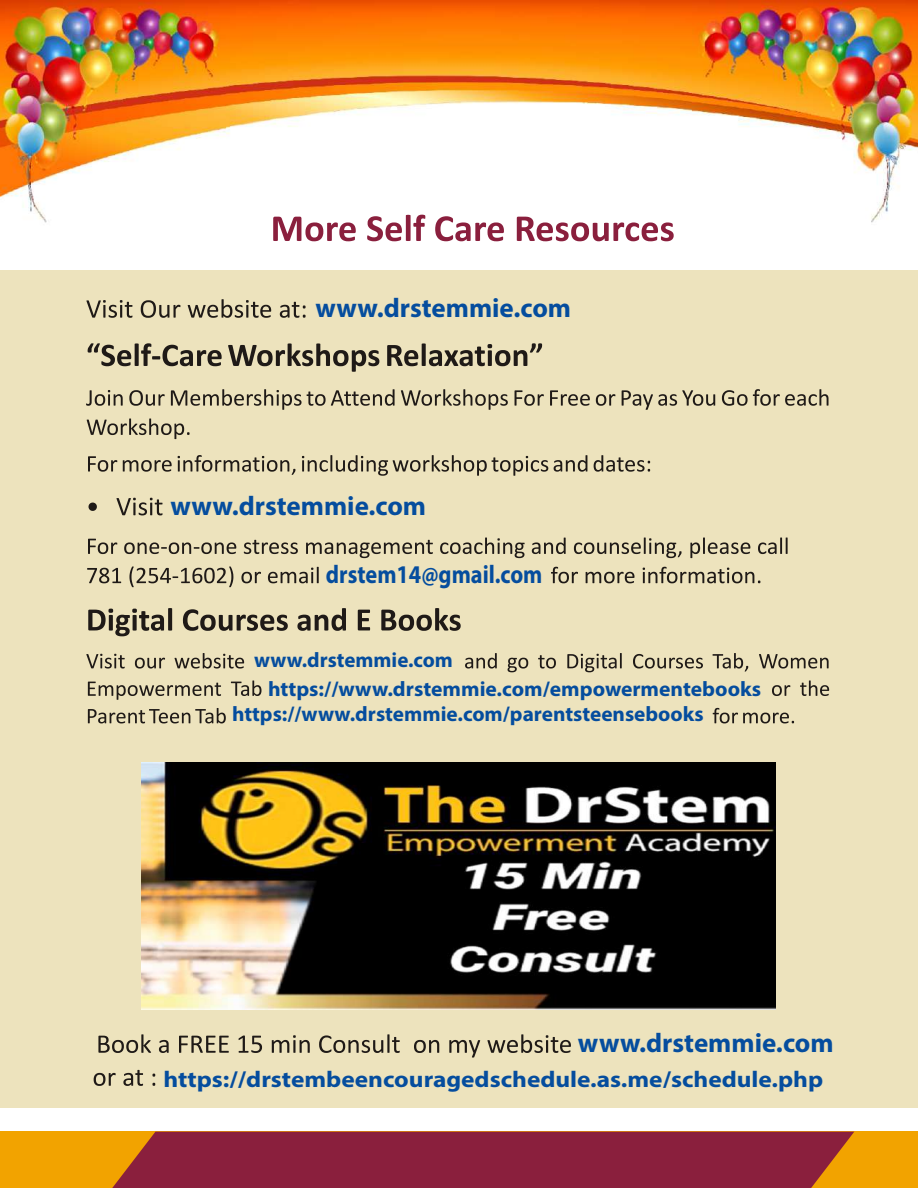
<style>
.page{position:relative;width:918px;height:1188px;background:#fff}
.page>*{position:absolute;margin:0;border:0;box-sizing:border-box;transform-origin:0 0}
.t1{font:700 27px "Myriad Pro";color:#054d9e}
.t2{font:700 25.65px "Myriad Pro";color:#054d9e;scale:.87 1}
.t3{font:700 22.8px "Myriad Pro";color:#054d9e;scale:1.11 1}
.t4{font:700 21px/25px "Myriad Pro";color:#054d9e}
</style>
<div class="page">
<div style="left:0;top:270px;width:918px;height:838px;background:#ede3bd"></div>
<svg style="left:273px;top:215px;width:401px;height:26px"></svg>
<svg style="left:86px;top:299px;width:220px;height:19px"></svg>
<svg style="left:88px;top:343px;width:134px;height:23px"></svg>
<svg style="left:228px;top:343px;width:151px;height:29px"></svg>
<svg style="left:387px;top:343px;width:155px;height:23px"></svg>
<svg style="left:86px;top:390px;width:37px;height:16px"></svg>
<svg style="left:129px;top:390px;width:36px;height:16px"></svg>
<svg style="left:171px;top:389px;width:224px;height:21px"></svg>
<svg style="left:401px;top:389px;width:107px;height:21px"></svg>
<svg style="left:515px;top:390px;width:29px;height:16px"></svg>
<svg style="left:550px;top:390px;width:40px;height:16px"></svg>
<svg style="left:596px;top:394px;width:19px;height:12px"></svg>
<svg style="left:622px;top:390px;width:93px;height:20px"></svg>
<svg style="left:722px;top:389px;width:107px;height:17px"></svg>
<svg style="left:87px;top:419px;width:103px;height:20px"></svg>
<svg style="left:88px;top:456px;width:29px;height:16px"></svg>
<svg style="left:123px;top:460px;width:49px;height:12px"></svg>
<svg style="left:178px;top:455px;width:117px;height:20px"></svg>
<svg style="left:302px;top:455px;width:246px;height:21px"></svg>
<svg style="left:554px;top:455px;width:33px;height:17px"></svg>
<svg style="left:594px;top:455px;width:56px;height:17px"></svg>
<svg style="left:89px;top:503px;width:8px;height:8px"></svg>
<svg style="left:116px;top:498px;width:47px;height:17px"></svg>
<svg style="left:88px;top:538px;width:700px;height:20px"></svg>
<svg style="left:87px;top:567px;width:232px;height:20px"></svg>
<svg style="left:551px;top:567px;width:209px;height:16px"></svg>
<svg style="left:88px;top:608px;width:373px;height:28px"></svg>
<svg style="left:86px;top:654px;width:39px;height:15px"></svg>
<svg style="left:135px;top:658px;width:30px;height:11px"></svg>
<svg style="left:175px;top:653px;width:69px;height:16px"></svg>
<svg style="left:465px;top:653px;width:32px;height:16px"></svg>
<svg style="left:508px;top:658px;width:20px;height:14px"></svg>
<svg style="left:538px;top:655px;width:18px;height:14px"></svg>
<svg style="left:567px;top:653px;width:55px;height:19px"></svg>
<svg style="left:633px;top:654px;width:70px;height:15px"></svg>
<svg style="left:713px;top:653px;width:35px;height:19px"></svg>
<svg style="left:759px;top:654px;width:70px;height:15px"></svg>
<svg style="left:88px;top:682px;width:133px;height:18px"></svg>
<svg style="left:231px;top:681px;width:31px;height:15px"></svg>
<svg style="left:772px;top:685px;width:18px;height:11px"></svg>
<svg style="left:800px;top:681px;width:29px;height:15px"></svg>
<svg style="left:88px;top:708px;width:138px;height:15px"></svg>
<svg style="left:713px;top:708px;width:81px;height:15px"></svg>
<img style="left:141px;top:762px;width:634px;height:247px">
<svg style="left:98px;top:1034px;width:473px;height:24px"></svg>
<svg style="left:94px;top:1070px;width:61px;height:16px"></svg>
<img style="left:226px;top:0;width:466px;height:134px">
<div style="left:0;top:1132px;width:918px;height:56px;background:#f2a300"></div>
<div style="left:112px;top:1132px;width:742px;height:56px;background:#8a1f3d"></div>
<img style="left:692px;top:0;width:226px;height:223px">
<img style="left:0;top:0;width:226px;height:223px">
<p class="t1" style="left:315px;top:290px;width:257px">www.drstemmie.com</p>
<p class="t1" style="left:171px;top:488px;width:257px">www.drstemmie.com</p>
<p class="t2" style="left:326px;top:557px;width:250px">drstem14@gmail.com</p>
<p class="t4" style="left:254px;top:647px;width:200px">www.drstemmie.com</p>
<p class="t4" style="left:232px;top:676px;width:531px;text-indent:36px">https://www.drstemmie.com/empowermentebooks https://www.drstemmie.com/parentsteensebooks</p>
<p class="t1" style="left:578px;top:1025px;width:257px">www.drstemmie.com</p>
<p class="t3" style="left:163px;top:1064px;width:596px">https://drstembeencouragedschedule.as.me/schedule.php</p>
</div>
